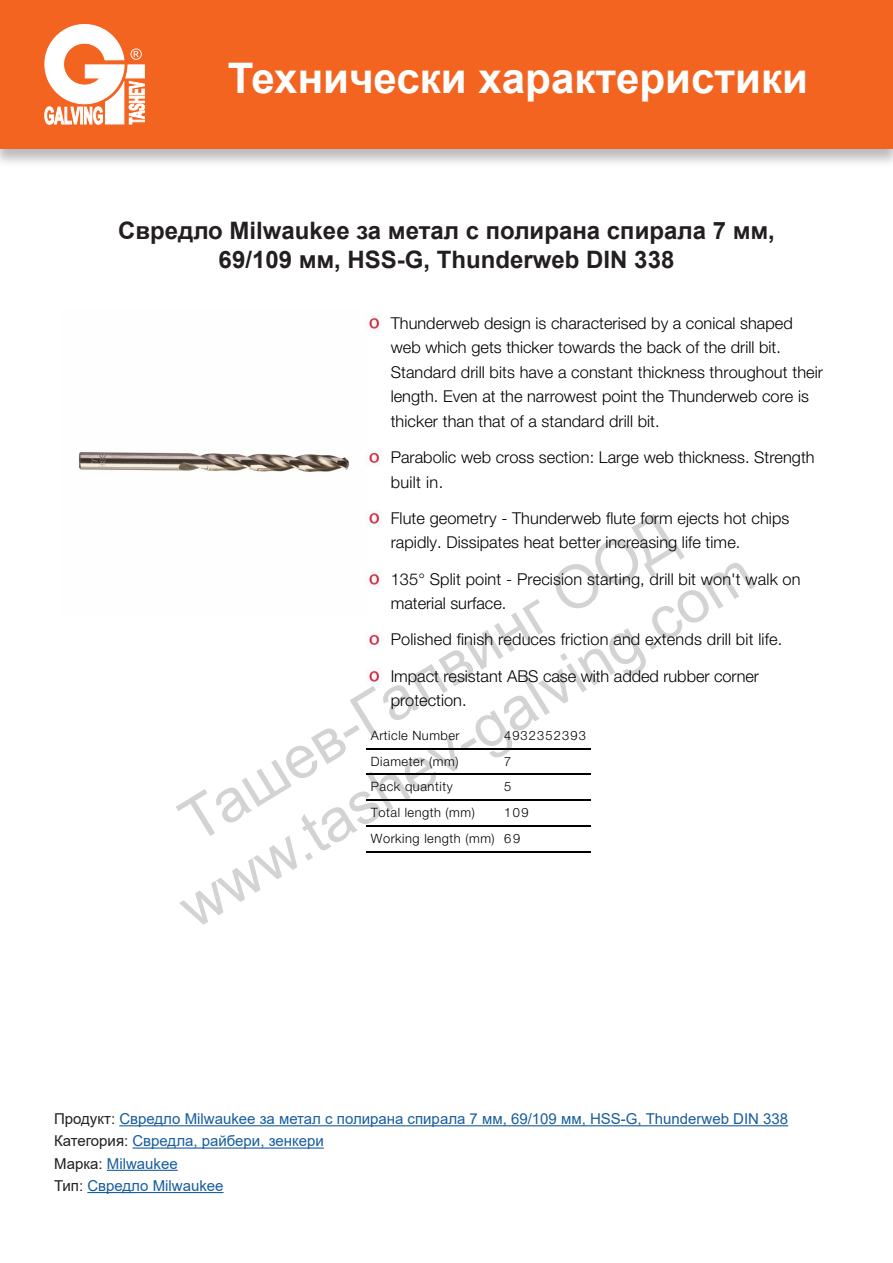
<style>
.page{position:relative;width:893px;height:1263px;background:#fff}
.page>*{position:absolute;margin:0;border:0;box-sizing:border-box;transform-origin:0 0}
.t1{font:60px/71.7px "Arial";color:#231f20;text-align:center}
.t2{font:700 42.15px "Arial";color:#fff}
.t3{font:28.05px/33.9px "f 1 bhx 9 mo iup f 5 d 8 qfjdjex 07 fv";letter-spacing:.005em;color:#000}
.t4{font:700 24px/28.8px "Arial";color:#231f20;text-align:center}
.t5{font:16.35px/24.6px "fea 3 cdr 1 c 3 i dvc 3 v 3 bb 89 quucve";letter-spacing:.005em;color:#000}
.t6{font:15px "Arial";color:#175d9e}
.t7{font:12.9px/25.7px "fea 3 cdr 1 c 3 i dvc 3 v 3 bb 89 quucve";letter-spacing:.04em;color:#000}
.t8{font:12.9px "fea 3 cdr 1 c 3 i dvc 3 v 3 bb 89 quucve";letter-spacing:.09em;color:#000}
.s1{color:#dc152e}
.s2{color:#231f20}
</style>
<div class="page">
<div style="left:0;top:0;width:893px;height:167px;background:#231f20;opacity:.3"></div>
<div style="left:0;top:0;width:893px;height:149px;background:#f36421"></div>
<svg style="left:45px;top:24px;width:100px;height:100px"></svg>
<img style="left:79px;top:452px;width:270px;height:20px">
<img style="left:366px;top:316px;width:15px;height:15px">
<img style="left:366px;top:450px;width:15px;height:15px">
<img style="left:366px;top:511px;width:15px;height:15px">
<img style="left:366px;top:572px;width:15px;height:15px">
<img style="left:366px;top:632px;width:15px;height:15px">
<img style="left:366px;top:669px;width:15px;height:15px">
<hr style="left:499px;top:851px;width:91px;height:1px;background:#000">
<hr style="left:366px;top:851px;width:133px;height:1px;background:#000">
<hr style="left:499px;top:825px;width:91px;height:1px;background:#000">
<hr style="left:366px;top:825px;width:133px;height:1px;background:#000">
<hr style="left:499px;top:799px;width:91px;height:2px;background:#000">
<hr style="left:366px;top:799px;width:133px;height:2px;background:#000">
<hr style="left:499px;top:774px;width:91px;height:1px;background:#000">
<hr style="left:366px;top:774px;width:133px;height:1px;background:#000">
<hr style="left:499px;top:748px;width:91px;height:1px;background:#000">
<hr style="left:366px;top:748px;width:133px;height:1px;background:#000">
<hr style="left:119px;top:1125px;width:669px;height:1px;background:#175d9e">
<hr style="left:132px;top:1147px;width:192px;height:1px;background:#175d9e">
<hr style="left:107px;top:1170px;width:71px;height:1px;background:#175d9e">
<hr style="left:87px;top:1192px;width:137px;height:1px;background:#175d9e">
<p class="t2" style="left:228px;top:48px;width:582px">Технически характеристики</p>
<p class="t4" style="left:118px;top:216px;width:658px">Свредло Milwaukee за метал с полирана спирала 7 мм,<br>69/109 мм, HSS-G, Thunderweb DIN 338</p>
<p class="t3" style="left:61px;top:219px;width:745px"><span class="s1">TW 7.0 x 109 - 5 pcs</span> | THUNDERWEB - DIN<br>338 - 5 and 10 pack</p>
<p class="t5" style="left:391px;top:310px;width:434px">Thunderweb design is characterised by a conical shaped web which gets thicker towards the back of the drill bit.<br>Standard drill bits have a constant thickness throughout their length. Even at the narrowest point the Thunderweb core is thicker than that of a standard drill bit.</p>
<p class="t5" style="left:391px;top:445px;width:425px">Parabolic web cross section: Large web thickness. Strength built in.</p>
<p class="t5" style="left:391px;top:506px;width:400px">Flute geometry - Thunderweb flute form ejects hot chips rapidly. Dissipates heat better increasing life time.</p>
<p class="t5" style="left:391px;top:566px;width:411px">135° Split point - Precision starting, drill bit won't walk on material surface.</p>
<p class="t5" style="left:391px;top:627px;width:393px">Polished finish reduces friction and extends drill bit life.</p>
<p class="t5" style="left:391px;top:663px;width:370px">Impact resistant ABS case with added rubber corner protection.</p>
<p class="t7" style="left:371px;top:722px;width:90px">Article Number</p>
<p class="t8" style="left:504px;top:727px;width:83px">4932352393</p>
<p class="t7" style="left:371px;top:748px;width:89px">Diameter (mm)</p>
<p class="t7" style="left:504px;top:748px;width:9px">7</p>
<p class="t7" style="left:371px;top:774px;width:83px">Pack quantity</p>
<p class="t7" style="left:504px;top:774px;width:9px">5</p>
<p class="t7" style="left:371px;top:800px;width:105px">Total length (mm)</p>
<h1 class="t1" style="left:127px;top:817px;width:662px;rotate:-31deg">Ташев-Галвинг ООД www.tashev-galving.com</h1>
<p class="t7" style="left:371px;top:800px;width:159px;text-indent:133px">109<br>Working length (mm) 69</p>
<p class="t6" style="left:54px;top:1108px;width:736px"><span class="s2">Продукт:</span> Свредло Milwaukee за метал с полирана спирала 7 мм, 69/109 мм, HSS-G, Thunderweb DIN 338</p>
<p class="t6" style="left:54px;top:1131px;width:271px"><span class="s2">Категория:</span> Свредла, райбери, зенкери</p>
<p class="t6" style="left:54px;top:1153px;width:125px"><span class="s2">Марка:</span> Milwaukee</p>
<p class="t6" style="left:54px;top:1175px;width:171px"><span class="s2">Тип:</span> Свредло Milwaukee</p>
</div>
